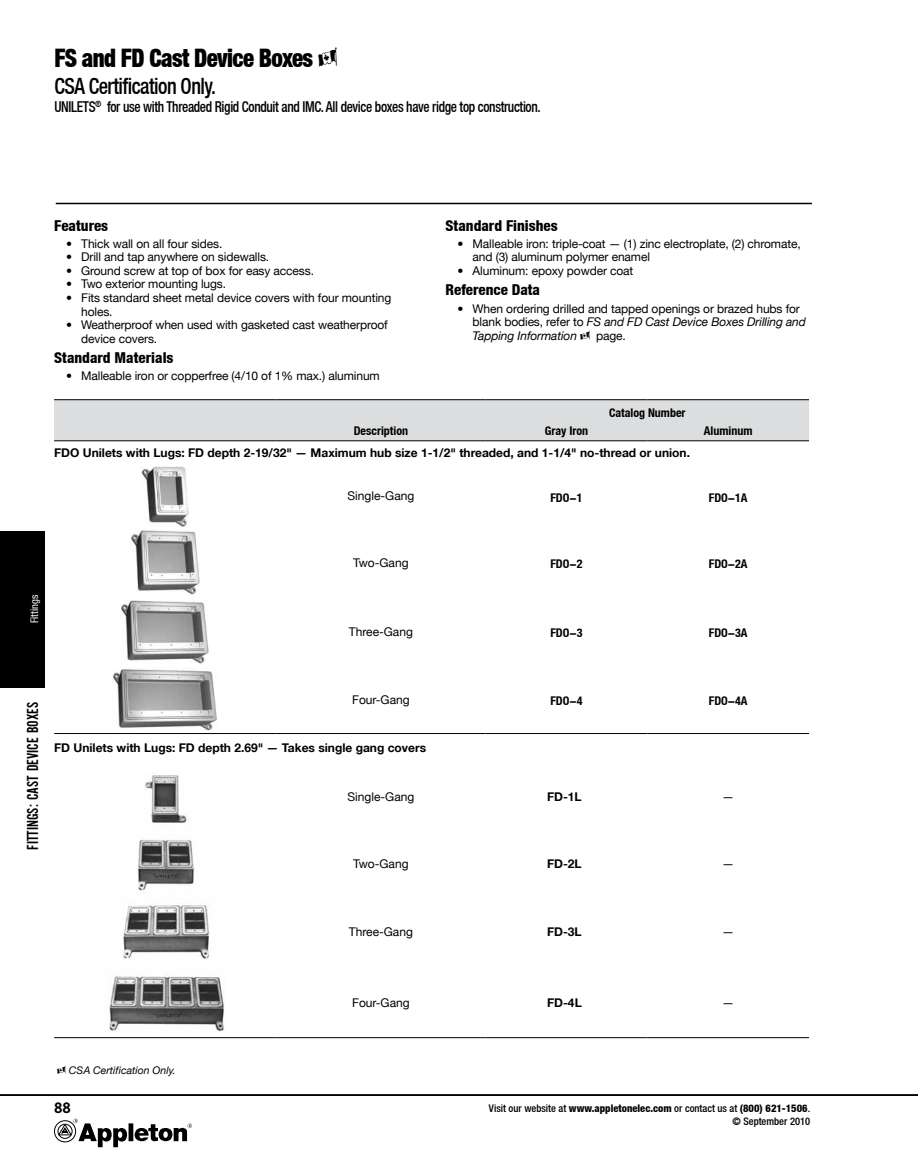
<style>
.page{position:relative;width:918px;height:1175px;background:#fff}
.page>*{position:absolute;margin:0;border:0;box-sizing:border-box;transform-origin:0 0}
.t1{font:900 condensed 25.5px "Helvetica Neue LT";letter-spacing:-.025em;color:#000;scale:.9 1}
.t2{font:500 condensed 22.5px "Helvetica Neue LT";letter-spacing:-.025em;color:#000;scale:.9 1}
.t3{font:16.5px "Alternate Gothic EF No Two";color:#000}
.t4{font:500 condensed 15px "Helvetica Neue LT";letter-spacing:-.025em;color:#000;scale:.89 1}
.t5{font:800 condensed 15px "Helvetica Neue LT";color:#000}
.t6{font:700 13.5px "News Gothic Std";color:#000}
.t7{font:12px/13.5px "Helvetica Neue LT";letter-spacing:-.01em;color:#000}
.t8{font:700 12px "Helvetica Neue LT";color:#000}
.t9{font:700 condensed 12px "Helvetica Neue LT";color:#000}
.t10{font:500 condensed 10.5px/12.6px "Helvetica Neue LT";color:#000;text-align:right}
.t11{font:italic 10.5px "Helvetica Neue LT";color:#000}
.t12{font:condensed 10.5px "Helvetica Neue LT";color:#fff}
.s1{font-style:italic}
.s2{font-weight:800}
</style>
<div class="page">
<hr style="left:56px;top:203px;width:756px;height:1px;background:#000">
<div style="left:0;top:531px;width:45px;height:156px;background:#000"></div>
<hr style="left:129px;top:1123px;width:4px;height:18px;background:#000">
<svg style="left:135px;top:1123px;width:57px;height:19px"></svg>
<svg style="left:54px;top:1118px;width:73px;height:29px"></svg>
<hr style="left:0;top:1094px;width:918px;height:1px;background:#000">
<div style="left:54px;top:400px;width:755px;height:40px;background:#dcddde"></div>
<hr style="left:54px;top:733px;width:222px;height:1px;background:#000">
<hr style="left:276px;top:733px;width:209px;height:1px;background:#000">
<hr style="left:485px;top:733px;width:162px;height:1px;background:#000">
<hr style="left:647px;top:733px;width:162px;height:1px;background:#000">
<hr style="left:54px;top:1037px;width:222px;height:1px;background:#000">
<hr style="left:276px;top:1037px;width:209px;height:1px;background:#000">
<hr style="left:485px;top:1037px;width:162px;height:1px;background:#000">
<hr style="left:647px;top:1037px;width:162px;height:1px;background:#000">
<hr style="left:54px;top:399px;width:222px;height:1px;background:#000">
<hr style="left:276px;top:399px;width:209px;height:1px;background:#000">
<hr style="left:54px;top:440px;width:222px;height:1px;background:#000">
<hr style="left:276px;top:440px;width:209px;height:1px;background:#000">
<hr style="left:485px;top:399px;width:162px;height:1px;background:#000">
<hr style="left:647px;top:399px;width:162px;height:1px;background:#000">
<hr style="left:485px;top:440px;width:162px;height:1px;background:#000">
<hr style="left:647px;top:440px;width:162px;height:1px;background:#000">
<img style="left:141px;top:466px;width:48px;height:60px">
<img style="left:131px;top:530px;width:69px;height:65px">
<img style="left:121px;top:599px;width:88px;height:65px">
<img style="left:113px;top:668px;width:104px;height:63px">
<img style="left:145px;top:775px;width:44px;height:50px">
<img style="left:138px;top:839px;width:56px;height:52px">
<img style="left:123px;top:905px;width:87px;height:54px">
<img style="left:109px;top:976px;width:116px;height:55px">
<h1 class="t1" style="left:54px;top:42px;width:289px">FS and FD Cast Device Boxes</h1>
<h2 class="t2" style="left:54px;top:72px;width:181px">CSA Certification Only.</h2>
<p class="t4" style="left:54px;top:98px;width:548px">UNILETS<sup>®</sup> for use with Threaded Rigid Conduit and IMC. All device boxes have ridge top construction.</p>
<p class="t5" style="left:54px;top:216px;width:55px">Features</p>
<p class="t7" style="left:66px;top:237px;width:158px">• Thick wall on all four sides.</p>
<p class="t7" style="left:66px;top:250px;width:205px">• Drill and tap anywhere on sidewalls.</p>
<p class="t7" style="left:66px;top:264px;width:249px">• Ground screw at top of box for easy access.</p>
<p class="t7" style="left:66px;top:277px;width:161px">• Two exterior mounting lugs.</p>
<p class="t7" style="left:81px;top:291px;width:312px;text-indent:-15px">• Fits standard sheet metal device covers with four mounting holes.</p>
<p class="t7" style="left:81px;top:318px;width:308px;text-indent:-15px">• Weatherproof when used with gasketed cast weatherproof device covers.</p>
<p class="t5" style="left:54px;top:348px;width:121px">Standard Materials</p>
<p class="t7" style="left:66px;top:369px;width:315px">• Malleable iron or copperfree (4/10 of 1% max.) aluminum</p>
<p class="t5" style="left:446px;top:216px;width:114px">Standard Finishes</p>
<p class="t7" style="left:473px;top:237px;width:330px;text-indent:-15px">• Malleable iron: triple-coat — (1) zinc electroplate, (2) chromate, and (3) aluminum polymer enamel</p>
<p class="t7" style="left:458px;top:264px;width:177px">• Aluminum: epoxy powder coat</p>
<p class="t5" style="left:446px;top:280px;width:96px">Reference Data</p>
<p class="t7" style="left:473px;top:301px;width:335px;text-indent:-15px">• When ordering drilled and tapped openings or brazed hubs for blank bodies, refer to <span class="s1">FS and FD Cast Device Boxes Drilling and<br>Tapping Information</span></p>
<p class="t7" style="left:596px;top:328px;width:31px">page.</p>
<p class="t9" style="left:609px;top:406px;width:78px">Catalog Number</p>
<p class="t9" style="left:545px;top:423px;width:45px">Gray Iron</p>
<p class="t9" style="left:704px;top:423px;width:50px">Aluminum</p>
<p class="t8" style="left:54px;top:445px;width:637px">FDO Unilets with Lugs: FD depth 2-19/32" — Maximum hub size 1-1/2" threaded, and 1-1/4" no-thread or union.</p>
<p class="t7" style="left:347px;top:489px;width:68px">Single-Gang</p>
<p class="t9" style="left:550px;top:490px;width:34px">FDO-1</p>
<p class="t9" style="left:709px;top:490px;width:40px">FDO-1A</p>
<p class="t9" style="left:354px;top:423px;width:56px">Description</p>
<p class="t12" style="left:28px;top:623px;width:30px;rotate:-90deg">Fittings</p>
<p class="t7" style="left:353px;top:555px;width:57px">Two-Gang</p>
<p class="t9" style="left:550px;top:557px;width:34px">FDO-2</p>
<p class="t9" style="left:709px;top:557px;width:40px">FDO-2A</p>
<p class="t7" style="left:349px;top:624px;width:66px">Three-Gang</p>
<p class="t9" style="left:550px;top:626px;width:34px">FDO-3</p>
<p class="t9" style="left:709px;top:626px;width:40px">FDO-3A</p>
<h3 class="t3" style="left:24px;top:849px;width:149px;rotate:-90deg">Fittings: Cast Device Boxes</h3>
<p class="t7" style="left:352px;top:692px;width:59px">Four-Gang</p>
<p class="t9" style="left:550px;top:694px;width:34px">FDO-4</p>
<p class="t9" style="left:709px;top:694px;width:40px">FDO-4A</p>
<p class="t8" style="left:54px;top:740px;width:374px">FD Unilets with Lugs: FD depth 2.69" — Takes single gang covers</p>
<p class="t7" style="left:347px;top:789px;width:68px">Single-Gang</p>
<p class="t8" style="left:547px;top:789px;width:36px">FD-1L</p>
<p class="t7" style="left:722px;top:789px;width:13px">—</p>
<p class="t7" style="left:353px;top:857px;width:57px">Two-Gang</p>
<p class="t8" style="left:547px;top:856px;width:36px">FD-2L</p>
<p class="t7" style="left:722px;top:857px;width:13px">—</p>
<p class="t7" style="left:349px;top:924px;width:66px">Three-Gang</p>
<p class="t8" style="left:547px;top:924px;width:36px">FD-3L</p>
<p class="t7" style="left:722px;top:924px;width:13px">—</p>
<p class="t11" style="left:69px;top:1064px;width:108px">CSA Certification Only.</p>
<p class="t6" style="left:54px;top:1099px;width:18px">88</p>
<p class="t7" style="left:352px;top:995px;width:59px">Four-Gang</p>
<p class="t8" style="left:547px;top:994px;width:36px">FD-4L</p>
<p class="t7" style="left:722px;top:995px;width:13px">—</p>
<p class="t10" style="left:489px;top:1102px;width:323px">Visit our website at <span class="s2">www.appletonelec.com</span> or contact us at <span class="s2">(800) 621-1506</span>. © September 2010</p>
</div>
